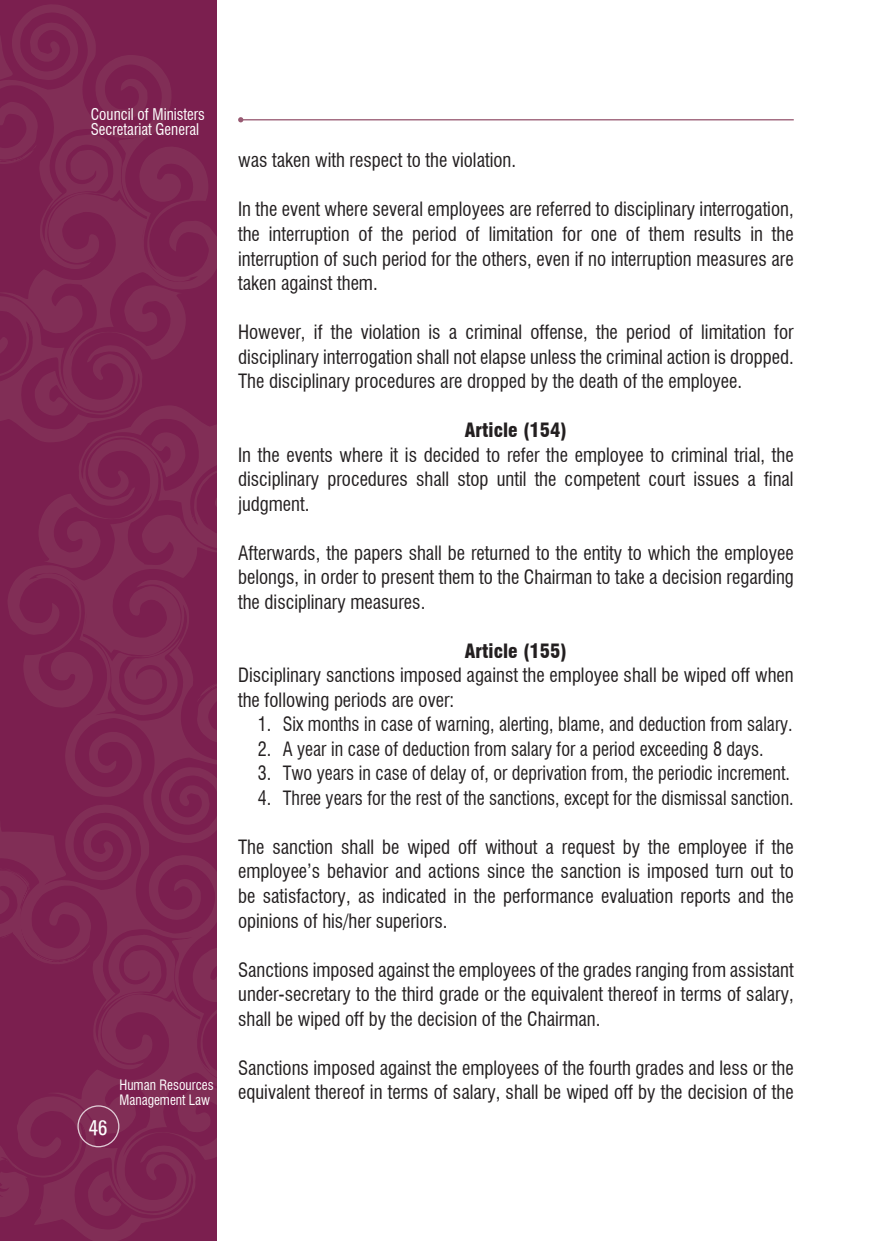
<style>
.page{position:relative;width:893px;height:1241px;background:#fff}
.page>*{position:absolute;margin:0;border:0;box-sizing:border-box;transform-origin:0 0}
.t1{font:21px "Univers Condensed";color:#fff}
.t2{font:condensed 19.25px/24.5px "Swiss 721 BT";color:#231f20;text-align:justify}
.t3{font:condensed 19.25px "Swiss 721 BT";color:#231f20;scale:.94 1}
.t4{font:900 condensed 19.25px "Swiss 721 BT";color:#231f20}
.t5{font:condensed 15.75px/15.8px "Swiss 721 BT";color:#fff;scale:.96 1}
.t6{font:condensed 14px/15.8px "Swiss 721 BT";color:#fff;scale:.96 1}
</style>
<div class="page">
<svg style="left:7px;top:443px;width:210px;height:332px;background:#7d2551"></svg>
<svg style="left:0;top:0;width:217px;height:443px;background:#7d2451"></svg>
<svg style="left:0;top:775px;width:217px;height:465px;background:#7d2551"></svg>
<div style="left:77px;top:1105px;width:42px;height:42px;border:1px solid #fff;border-radius:50%"></div>
<hr style="left:241px;top:119px;width:553px;height:1px;background:#985a72">
<svg style="left:238px;top:117px;width:5px;height:5px"></svg>
<p class="t5" style="left:91px;top:106px;width:120px">Council of Ministers<br>Secretariat General</p>
<p class="t1" style="left:89px;top:1114px;width:20px">46</p>
<p class="t6" style="left:119px;top:1076px;width:100px">Human Resources<br>Management Law</p>
<p class="t2" style="left:238px;top:148px;width:280px">was taken with respect to the violation.</p>
<p class="t2" style="left:238px;top:197px;width:557px">In the event where several employees are referred to disciplinary interrogation, the interruption of the period of limitation for one of them results in the interruption of such period for the others, even if no interruption measures are taken against them.</p>
<p class="t2" style="left:238px;top:320px;width:557px">However, if the violation is a criminal offense, the period of limitation for disciplinary interrogation shall not elapse unless the criminal action is dropped.<br>The disciplinary procedures are dropped by the death of the employee.</p>
<p class="t4" style="left:465px;top:418px;width:103px">Article (154)</p>
<p class="t2" style="left:238px;top:442px;width:557px">In the events where it is decided to refer the employee to criminal trial, the disciplinary procedures shall stop until the competent court issues a final judgment.</p>
<p class="t2" style="left:238px;top:540px;width:557px">Afterwards, the papers shall be returned to the entity to which the employee belongs, in order to present them to the Chairman to take a decision regarding the disciplinary measures.</p>
<p class="t4" style="left:465px;top:639px;width:103px">Article (155)</p>
<p class="t2" style="left:238px;top:663px;width:557px">Disciplinary sanctions imposed against the employee shall be wiped off when the following periods are over:</p>
<p class="t3" style="left:258px;top:712px;width:570px">1. Six months in case of warning, alerting, blame, and deduction from salary.</p>
<p class="t3" style="left:258px;top:737px;width:540px">2. A year in case of deduction from salary for a period exceeding 8 days.</p>
<p class="t3" style="left:258px;top:761px;width:568px">3. Two years in case of delay of, or deprivation from, the periodic increment.</p>
<p class="t3" style="left:258px;top:786px;width:571px">4. Three years for the rest of the sanctions, except for the dismissal sanction.</p>
<p class="t2" style="left:238px;top:834px;width:557px">The sanction shall be wiped off without a request by the employee if the employee’s behavior and actions since the sanction is imposed turn out to be satisfactory, as indicated in the performance evaluation reports and the opinions of his/her superiors.</p>
<p class="t2" style="left:238px;top:957px;width:557px">Sanctions imposed against the employees of the grades ranging from assistant under-secretary to the third grade or the equivalent thereof in terms of salary, shall be wiped off by the decision of the Chairman.</p>
<p class="t2" style="left:238px;top:1055px;width:557px">Sanctions imposed against the employees of the fourth grades and less or the equivalent thereof in terms of salary, shall be wiped off by the decision of the</p>
</div>
